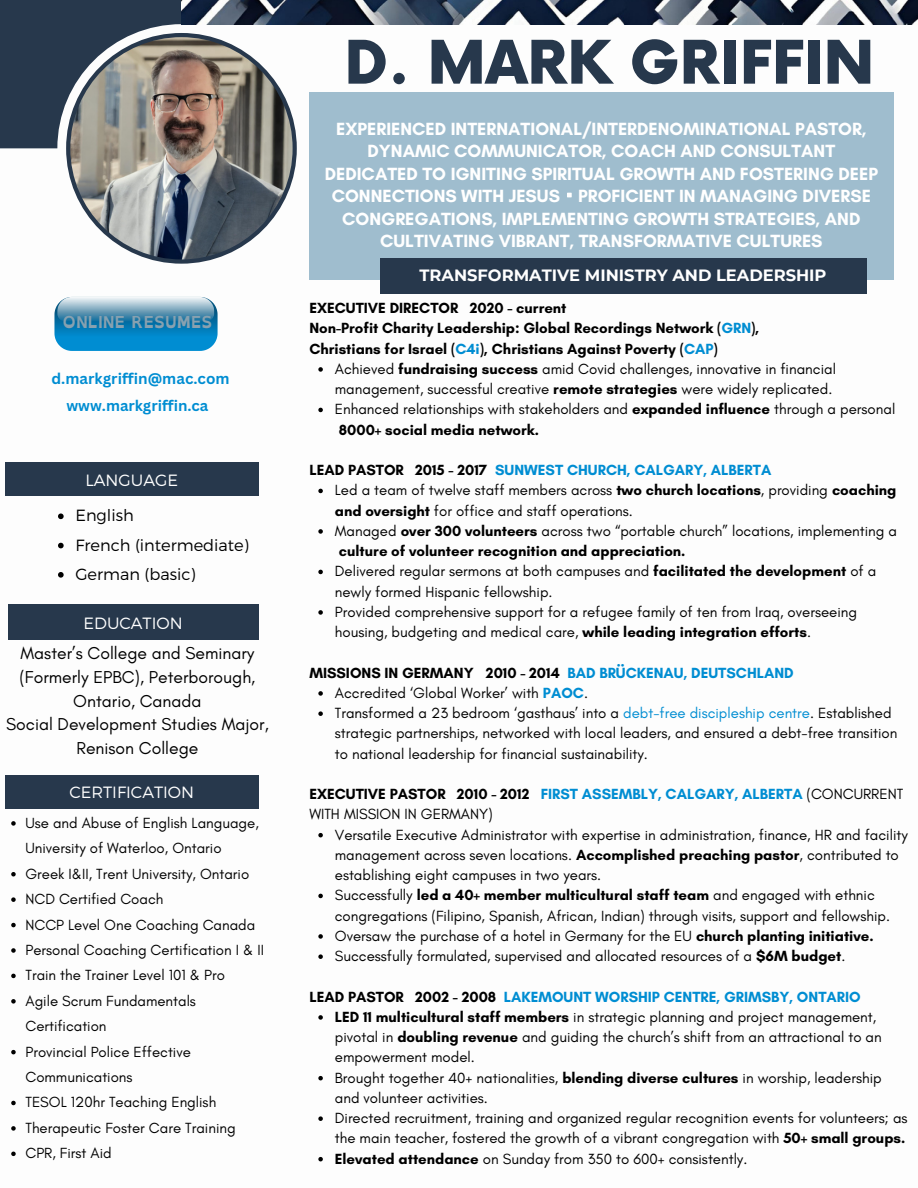
<style>
.page{position:relative;width:918px;height:1188px;background:#fff}
.page>*{position:absolute;margin:0;border:0;box-sizing:border-box;transform-origin:0 0}
.t1{font:900 58.5px "Now";color:#27384c}
.t2{font:700 18px/22.5px "Glacial Indifference";color:#fff;text-align:center}
.t3{font:17.55px/23.7px "Glacial Indifference";color:#000;text-align:center}
.t4{font:700 16.5px "Open Dyslexic";color:#87a1b0}
.t5{font:700 16.35px "Montserrat";color:#fff}
.t6{font:300 16.35px "Montserrat";color:#fff}
.t7{font:300 16.2px "Montserrat";color:#000}
.t8{font:700 15.15px "Canva Sans";color:#008dd2}
.t9{font:15px/20.2px "Glacial Indifference";color:#000}
.t10{font:15px/20.2px "Glacial Indifference";color:#010101}
.t11{font:700 15px/20.2px "Glacial Indifference";color:#000}
.t12{font:700 15px "Glacial Indifference";color:#008dd2}
.t13{font:700 15px "Canva Sans";color:#008dd2}
.s1{color:#008dd2}
.s2{font-weight:700}
.s3{color:#000}
.s4{font-weight:400}
.s5{font-weight:700;color:#008dd2}
.s6{font-weight:400;color:#000}
</style>
<div class="page">
<div style="left:8px;top:604px;width:250px;height:35px;background:#27384c"></div>
<img style="left:66px;top:33px;width:231px;height:231px">
<svg style="left:0;top:0;width:182px;height:148px;background:#5c636b"></svg>
<div style="left:5px;top:463px;width:253px;height:33px;background:#27384c"></div>
<div style="left:5px;top:775px;width:253px;height:34px;background:#27384c"></div>
<img style="left:182px;top:0;width:736px;height:24px">
<svg style="left:54px;top:297px;width:164px;height:54px;background:#3e98c5"></svg>
<div style="left:309px;top:92px;width:584px;height:188px;background:#9fbdce"></div>
<div style="left:380px;top:258px;width:486px;height:35px;background:#27384c"></div>
<svg style="left:318px;top:367px;width:5px;height:5px"></svg>
<svg style="left:318px;top:408px;width:5px;height:4px"></svg>
<svg style="left:318px;top:489px;width:5px;height:4px"></svg>
<svg style="left:318px;top:529px;width:5px;height:5px"></svg>
<svg style="left:318px;top:570px;width:5px;height:4px"></svg>
<svg style="left:318px;top:610px;width:5px;height:5px"></svg>
<svg style="left:318px;top:691px;width:5px;height:5px"></svg>
<svg style="left:318px;top:711px;width:5px;height:5px"></svg>
<svg style="left:318px;top:833px;width:5px;height:4px"></svg>
<svg style="left:318px;top:894px;width:5px;height:4px"></svg>
<svg style="left:318px;top:934px;width:5px;height:5px"></svg>
<svg style="left:318px;top:954px;width:5px;height:5px"></svg>
<svg style="left:318px;top:1015px;width:5px;height:5px"></svg>
<svg style="left:318px;top:1076px;width:5px;height:4px"></svg>
<svg style="left:318px;top:1116px;width:5px;height:5px"></svg>
<svg style="left:318px;top:1157px;width:5px;height:4px"></svg>
<svg style="left:11px;top:821px;width:5px;height:5px"></svg>
<svg style="left:11px;top:872px;width:5px;height:4px"></svg>
<svg style="left:11px;top:897px;width:5px;height:5px"></svg>
<svg style="left:11px;top:923px;width:5px;height:4px"></svg>
<svg style="left:11px;top:948px;width:5px;height:5px"></svg>
<svg style="left:11px;top:974px;width:5px;height:4px"></svg>
<svg style="left:11px;top:999px;width:5px;height:5px"></svg>
<svg style="left:11px;top:1050px;width:5px;height:4px"></svg>
<svg style="left:11px;top:1101px;width:5px;height:4px"></svg>
<svg style="left:11px;top:1126px;width:5px;height:5px"></svg>
<svg style="left:11px;top:1152px;width:5px;height:4px"></svg>
<svg style="left:58px;top:514px;width:6px;height:5px"></svg>
<svg style="left:58px;top:543px;width:6px;height:5px"></svg>
<svg style="left:58px;top:572px;width:6px;height:6px"></svg>
<svg style="left:567px;top:193px;width:4px;height:4px"></svg>
<p class="t4" style="left:62px;top:308px;width:152px">ONLINE RESUMES</p>
<p class="t8" style="left:52px;top:368px;width:180px">d.markgriffin@mac.com</p>
<p class="t13" style="left:66px;top:395px;width:143px">www.markgriffin.ca</p>
<p class="t6" style="left:86px;top:470px;width:94px">LANGUAGE</p>
<p class="t7" style="left:75px;top:505px;width:60px">English</p>
<p class="t7" style="left:75px;top:534px;width:175px">French (intermediate)</p>
<p class="t7" style="left:75px;top:564px;width:122px">German (basic)</p>
<h3 class="t6" style="left:84px;top:612px;width:101px">EDUCATION</h3>
<p class="t3" style="left:6px;top:641px;width:264px">Master’s College and Seminary (Formerly EPBC), Peterborough,<br>Ontario, Canada<br>Social Development Studies Major,<br>Renison College</p>
<h3 class="t6" style="left:69px;top:782px;width:126px">CERTIFICATION</h3>
<p class="t10" style="left:25px;top:810px;width:235px;line-height:25.3px">Use and Abuse of English Language,<br>University of Waterloo, Ontario</p>
<p class="t10" style="left:25px;top:863px;width:225px">Greek I&amp;II, Trent University, Ontario</p>
<h4 class="t10" style="left:25px;top:889px;width:140px">NCD Certified Coach</h4>
<p class="t10" style="left:25px;top:914px;width:231px">NCCP Level One Coaching Canada</p>
<p class="t10" style="left:25px;top:940px;width:240px">Personal Coaching Certification I &amp; II</p>
<p class="t10" style="left:25px;top:965px;width:201px">Train the Trainer Level 101 &amp; Pro</p>
<p class="t10" style="left:25px;top:988px;width:172px;line-height:25.3px">Agile Scrum Fundamentals<br>Certification</p>
<p class="t10" style="left:25px;top:1039px;width:167px;line-height:25.3px">Provincial Police Effective<br>Communications</p>
<p class="t10" style="left:25px;top:1092px;width:192px">TESOL 120hr Teaching English</p>
<p class="t10" style="left:25px;top:1118px;width:212px">Therapeutic Foster Care Training</p>
<p class="t10" style="left:25px;top:1143px;width:88px">CPR, First Aid</p>
<p class="t1" style="left:344px;top:31px;width:531px">D. MARK GRIFFIN</p>
<p class="t2" style="left:325px;top:117px;width:555px">EXPERIENCED INTERNATIONAL/INTERDENOMINATIONAL PASTOR, DYNAMIC COMMUNICATOR, COACH AND CONSULTANT DEDICATED TO IGNITING SPIRITUAL GROWTH AND FOSTERING DEEP CONNECTIONS WITH JESUS PROFICIENT IN MANAGING DIVERSE CONGREGATIONS, IMPLEMENTING GROWTH STRATEGIES, AND CULTIVATING VIBRANT, TRANSFORMATIVE CULTURES</p>
<h1 class="t5" style="left:419px;top:266px;width:409px">TRANSFORMATIVE MINISTRY AND LEADERSHIP</h1>
<p class="t11" style="left:309px;top:298px;width:259px">EXECUTIVE DIRECTOR 2020 - current</p>
<p class="t11" style="left:309px;top:318px;width:451px">Non-Profit Charity Leadership: Global Recordings Network (<span class="s1">GRN</span>),</p>
<h2 class="t11" style="left:309px;top:338px;width:410px">Christians for Israel (<span class="s1">C4i</span>), Christians Against Poverty (<span class="s1">CAP</span>)</h2>
<p class="t9" style="left:335px;top:359px;width:503px">Achieved <span class="s2">fundraising success</span> amid Covid challenges, innovative in financial management, successful creative <span class="s2">remote strategies</span> were widely replicated.</p>
<p class="t9" style="left:335px;top:399px;width:562px">Enhanced relationships with stakeholders and <span class="s2">expanded influence</span> through a personal<br><span class="s2">8000+ social media network.</span></p>
<p class="t12" style="left:309px;top:461px;width:464px"><span class="s3">LEAD PASTOR 2015 - 2017</span> SUNWEST CHURCH, CALGARY, ALBERTA</p>
<p class="t9" style="left:335px;top:480px;width:563px">Led a team of twelve staff members across <span class="s2">two church locations</span>, providing <span class="s2">coaching and oversight</span> for office and staff operations.</p>
<p class="t11" style="left:335px;top:521px;width:564px"><span class="s4">Managed</span> over 300 volunteers <span class="s4">across two “portable church” locations, implementing a </span>culture of volunteer recognition and appreciation.</p>
<h5 class="t9" style="left:335px;top:561px;width:543px">Delivered regular sermons at both campuses and <span class="s2">facilitated the development</span> of a newly formed Hispanic fellowship.</h5>
<p class="t9" style="left:335px;top:602px;width:524px">Provided comprehensive support for a refugee family of ten from Iraq, overseeing housing, budgeting and medical care, <span class="s2">while leading integration efforts</span>.</p>
<p class="t11" style="left:309px;top:662px;width:252px">MISSIONS IN GERMANY 2010 - 2014</p>
<p class="t10" style="left:335px;top:662px;width:558px;text-indent:233px"><span class="s5">BAD BRÜCKENAU, DEUTSCHLAND<br></span>Accredited ‘Global Worker’ with <span class="s5">PAOC</span>.<br><span class="s3">Transformed a 23 bedroom ‘gasthaus’ into a</span> <span class="s1">debt-free discipleship centre</span>. Established</p>
<p class="t10" style="left:335px;top:723px;width:564px">strategic partnerships, networked with local leaders, and ensured a debt-free transition to national leadership for financial sustainability.</p>
<p class="t11" style="left:309px;top:784px;width:138px">EXECUTIVE PASTOR</p>
<h5 class="t12" style="left:457px;top:785px;width:448px"><span class="s3">2010 - 2012</span> FIRST ASSEMBLY, CALGARY, ALBERTA <span class="s6">(CONCURRENT</span></h5>
<h5 class="t9" style="left:309px;top:804px;width:185px">WITH MISSION IN GERMANY)</h5>
<h5 class="t9" style="left:335px;top:824px;width:574px">Versatile Executive Administrator with expertise in administration, finance, HR and facility</h5>
<p class="t9" style="left:335px;top:845px;width:566px">management across seven locations. <span class="s2">Accomplished preaching pastor</span>, contributed to establishing eight campuses in two years.<br>Successfully <span class="s2">led a 40+ member multicultural staff team</span> and engaged with ethnic</p>
<p class="t9" style="left:335px;top:905px;width:557px">congregations (Filipino, Spanish, African, Indian) through visits, support and fellowship.<br>Oversaw the purchase of a hotel in Germany for the EU <span class="s2">church planting initiative.</span></p>
<h6 class="t9" style="left:335px;top:946px;width:512px">Successfully formulated, supervised and allocated resources of a <span class="s2">$6M budget</span>.</h6>
<p class="t11" style="left:309px;top:986px;width:96px">LEAD PASTOR</p>
<p class="t9" style="left:335px;top:986px;width:543px;text-indent:80px"><span class="s2">2002 - 2008</span> <span class="s5">LAKEMOUNT WORSHIP CENTRE, GRIMSBY, ONTARIO<br></span><span class="s2">LED 11 multicultural staff members</span> in strategic planning and project management,</p>
<p class="t9" style="left:335px;top:1027px;width:548px">pivotal in <span class="s2">doubling revenue</span> and guiding the church’s shift from an attractional to an empowerment model.<br>Brought together 40+ nationalities, <span class="s2">blending diverse cultures</span> in worship, leadership</p>
<p class="t9" style="left:335px;top:1088px;width:574px">and volunteer activities.<br>Directed recruitment, training and organized regular recognition events for volunteers; as</p>
<h5 class="t9" style="left:335px;top:1128px;width:572px">the main teacher, fostered the growth of a vibrant congregation with <span class="s2">50+ small groups.<br>Elevated attendance</span> on Sunday from 350 to 600+ consistently.</h5>
</div>
